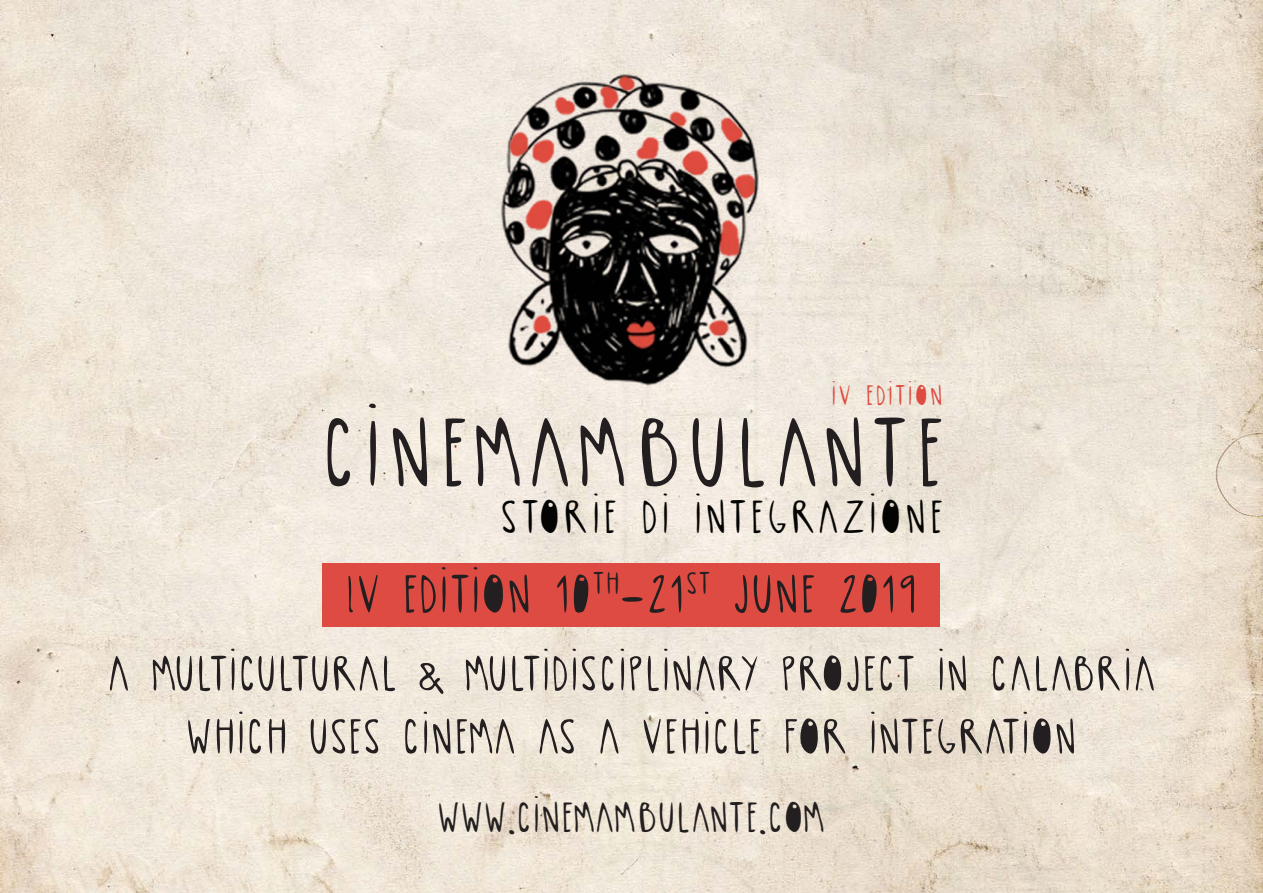
<style>
.page{position:relative;width:1263px;height:893px;background:#fff}
.page>*{position:absolute;margin:0;border:0;box-sizing:border-box;transform-origin:0 0}
.t1{font:103.5px "Fratini Font";letter-spacing:.1em;color:#231f20}
.t2{font:57px "Fratini Font";letter-spacing:.05em;color:#231f20}
.t3{font:52.5px "Fratini Font";letter-spacing:.05em;color:#231f20}
.t4{font:49.5px "Fratini Font";letter-spacing:.1em;color:#040503}
.t5{font:45px "Fratini Font";letter-spacing:.05em;color:#231f20}
.t6{font:30px "Fratini Font";letter-spacing:.1em;color:#de4b41}
</style>
<div class="page">
<img style="left:0;top:0;width:1263px;height:893px">
<img style="left:451px;top:54px;width:361px;height:364px">
<div style="left:323px;top:563px;width:617px;height:63px;background:#de4b43"></div>
<p class="t6" style="left:832px;top:381px;width:112px">IV EDITION</p>
<p class="t1" style="left:323px;top:403px;width:621px">CINEMAMBULANTE</p>
<p class="t4" style="left:501px;top:493px;width:442px">STORIE DI INTEGRAZIONE</p>
<p class="t2" style="left:346px;top:567px;width:571px">lV EDITION 10<sup>TH</sup>-21<sup>ST</sup> JUNE 2019</p>
<p class="t3" style="left:108px;top:648px;width:1049px">A MULTICULTURAL &amp;MULTIDISCIPLINARY PROJECT IN CALABRIA</p>
<p class="t3" style="left:187px;top:711px;width:891px">WHICH USES CINEMA AS A VEHICLE FOR INTEGRATION</p>
<p class="t5" style="left:438px;top:795px;width:388px">WWW.CINEMAMBULANTE.COM</p>
</div>
